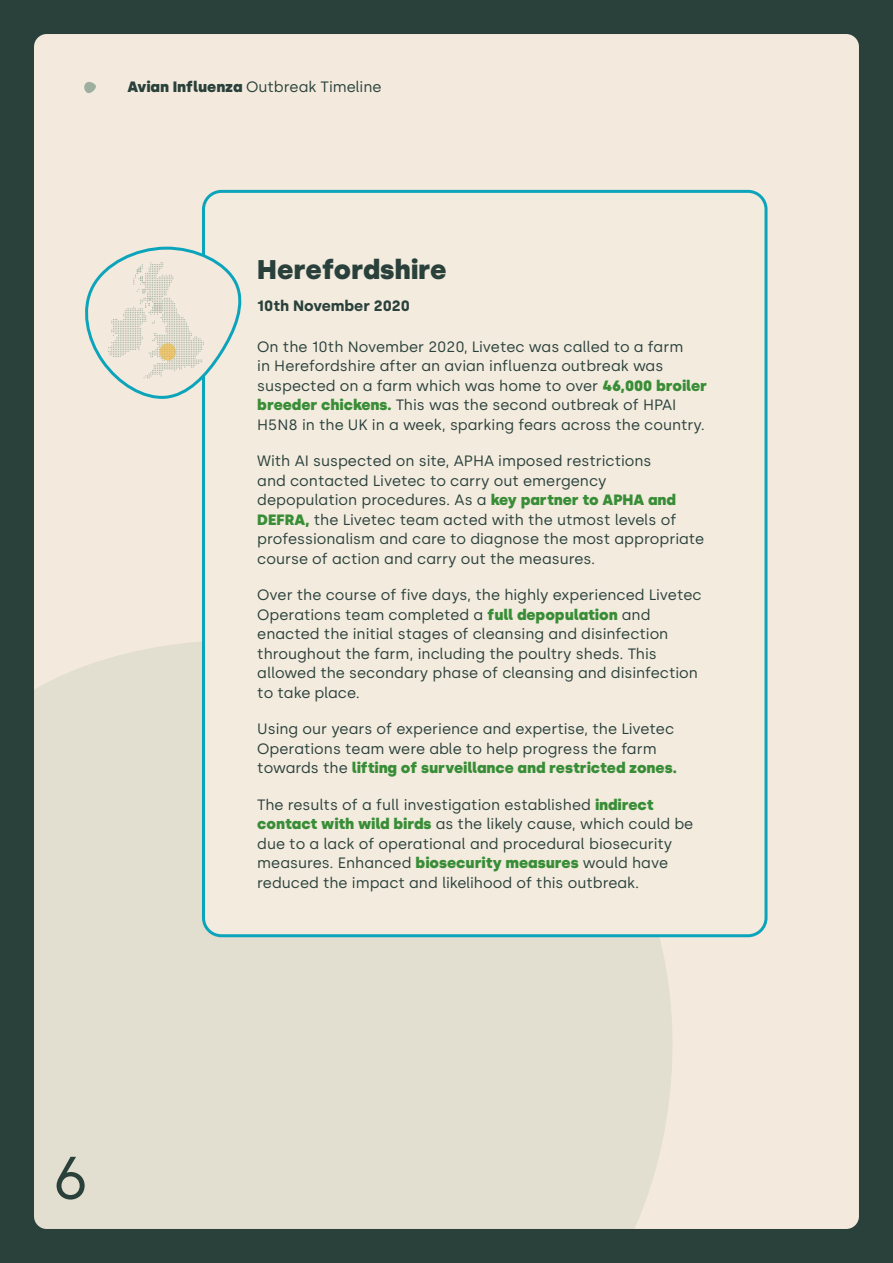
<style>
.page{position:relative;width:893px;height:1263px;background:#2a403b}
.page>*{position:absolute;margin:0;border:0;box-sizing:border-box;transform-origin:0 0}
.t1{font:60px "Silka";color:#2a403b}
.t2{font:900 27px "Silka";color:#2a403b}
.t3{font:15px/19.5px "Silka";color:#2a403b}
.t4{font:15px "Silka";color:#29403b}
.t5{font:700 15px "Silka";color:#2a403b}
.s1{font-weight:900}
.s2{font-weight:900;color:#388d36}
</style>
<div class="page">
<div style="left:34px;top:34px;width:825px;height:1195px;background:#f3eadd;border-radius:13px"></div>
<svg style="left:84px;top:82px;width:12px;height:11px"></svg>
<div style="left:34px;top:641px;width:641px;height:588px;background:#e2ded0"></div>
<div style="left:203px;top:191px;width:563px;height:745px;background:#f2ebde;border-radius:18px"></div>
<div style="left:202px;top:190px;width:565px;height:747px;border:3px solid #0ba4bb;border-radius:18px"></div>
<svg style="left:85px;top:245px;width:157px;height:157px"></svg>
<p class="t4" style="left:128px;top:78px;width:255px"><span class="s1">Avian Influenza</span> Outbreak Timeline</p>
<h2 class="t2" style="left:257px;top:253px;width:191px">Herefordshire</h2>
<p class="t5" style="left:257px;top:297px;width:154px">10th November 2020</p>
<p class="t3" style="left:257px;top:337px;width:451px">On the 10th November 2020, Livetec was called to a farm<br>in Herefordshire after an avian influenza outbreak was suspected on a farm which was home to over <span class="s2">46,000 broiler breeder chickens.</span> This was the second outbreak of HPAI H5N8 in the UK in a week, sparking fears across the country.</p>
<p class="t3" style="left:257px;top:451px;width:449px">With AI suspected on site, APHA imposed restrictions<br>and contacted Livetec to carry out emergency depopulation procedures. As a <span class="s2">key partner to APHA and DEFRA,</span> the Livetec team acted with the utmost levels of professionalism and care to diagnose the most appropriate course of action and carry out the measures.</p>
<p class="t3" style="left:257px;top:585px;width:446px">Over the course of five days, the highly experienced Livetec Operations team completed a <span class="s2">full depopulation</span> and enacted the initial stages of cleansing and disinfection throughout the farm, including the poultry sheds. This allowed the secondary phase of cleansing and disinfection to take place.</p>
<p class="t3" style="left:257px;top:719px;width:421px">Using our years of experience and expertise, the Livetec<br>Operations team were able to help progress the farm towards the <span class="s2">lifting of surveillance and restricted zones.</span></p>
<p class="t3" style="left:257px;top:795px;width:438px">The results of a full investigation established <span class="s2">indirect contact with wild birds</span> as the likely cause, which could be due to a lack of operational and procedural biosecurity measures. Enhanced <span class="s2">biosecurity measures</span> would have reduced the impact and likelihood of this outbreak.</p>
<h1 class="t1" style="left:52px;top:1142px;width:39px">6</h1>
</div>
